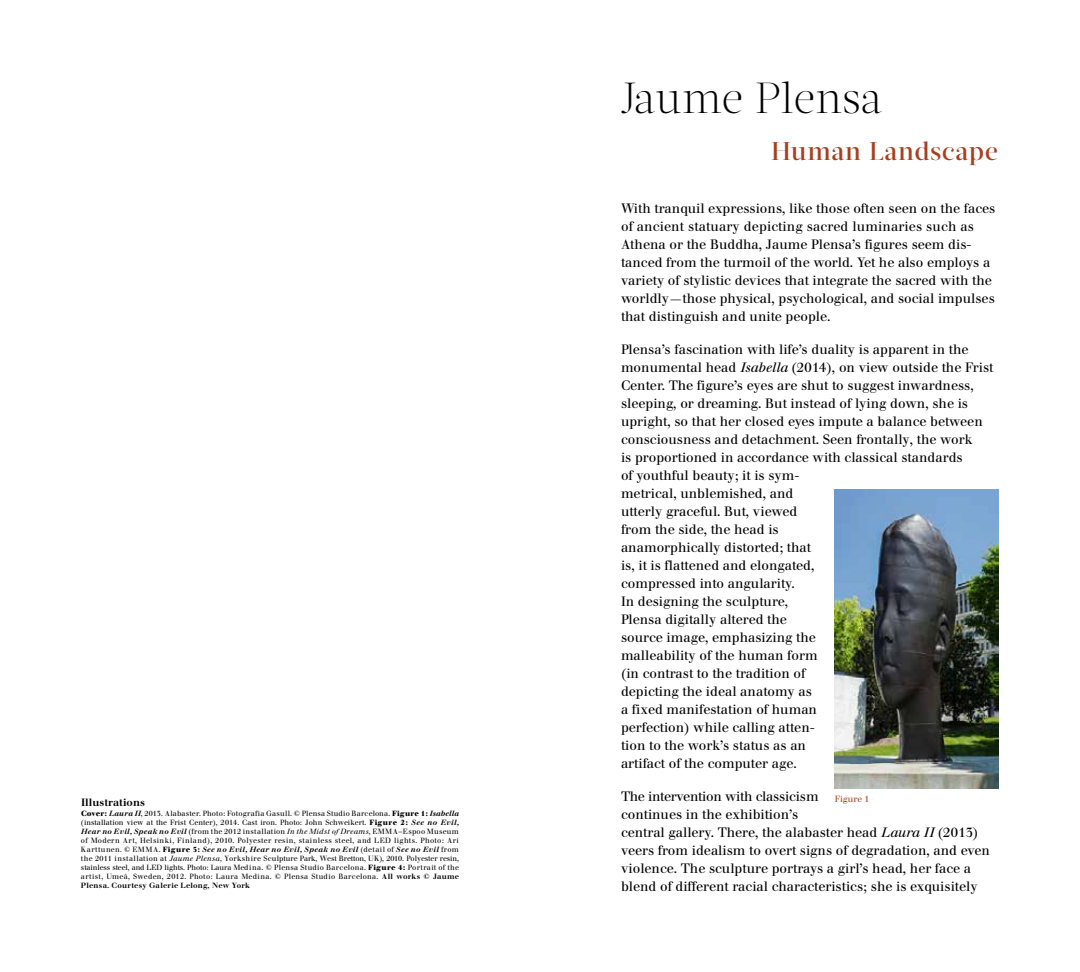
<style>
.page{position:relative;width:1080px;height:972px;background:#fff}
.page>*{position:absolute;margin:0;border:0;box-sizing:border-box;transform-origin:0 0}
.t1{font:300 43.35px "Acta Display";color:#000}
.t2{font:500 25.5px "Acta Display";letter-spacing:.03em;color:#a83e1d}
.t3{font:13.5px/18px "Walbaum";color:#000}
.t4{font:500 10.5px "Walbaum";letter-spacing:.01em;color:#000}
.t5{font:9px "Walbaum";color:#a83e1d}
.t6{font:7.5px/9px "Walbaum";letter-spacing:.04em;color:#000;text-align:justify}
.s1{font-family:"Times"}
.s2{font-style:italic}
.s3{font-weight:700}
.s4{font-weight:500;font-style:italic}
.s5{font-weight:500}
</style>
<div class="page">
<img style="left:835px;top:490px;width:164px;height:299px">
<h1 class="t1" style="left:621px;top:73px;width:263px">Jaume Plensa</h1>
<h2 class="t2" style="left:771px;top:136px;width:228px">Human Landscape</h2>
<p class="t3" style="left:621px;top:200px;width:376px">With tranquil expressions, like those often seen on the faces of ancient statuary depicting sacred luminaries such as Athena or the Buddha, Jaume Plensa’s figures seem dis&shy;tanced from the turmoil of the world. Yet he also employs a variety of stylistic devices that integrate the sacred with the worldly<span class="s1">—</span>those physical, psychological, and social impulses that distinguish and unite people.</p>
<p class="t3" style="left:621px;top:340px;width:374px">Plensa’s fascination with life’s duality is apparent in the monumental head <span class="s2">Isabella</span> (2014), on view outside the Frist Center. The figure’s eyes are shut to suggest inwardness, sleeping, or dreaming. But instead of lying down, she is upright, so that her closed eyes impute a balance between consciousness and detachment. Seen frontally, the work<br>is proportioned in accordance with classical standards<br>of youthful beauty; it is sym-<br>metrical, unblemished, and<br>utterly graceful. But, viewed<br>from the side, the head is<br>anamorphically distorted; that<br>is, it is flattened and elongated,<br>compressed into angularity.<br>In designing the sculpture,<br>Plensa digitally altered the<br>source image, emphasizing the<br>malleability of the human form<br>(in contrast to the tradition of<br>depicting the ideal anatomy as<br>a fixed manifestation of human<br>perfection) while calling atten-<br>tion to the work’s status as an<br>artifact of the computer age.</p>
<p class="t3" style="left:621px;top:787px;width:371px">The intervention with classicism<br>continues in the exhibition’s<br>central gallery. There, the alabaster head <span class="s2">Laura II</span> (2013) veers from idealism to overt signs of degradation, and even violence. The sculpture portrays a girl’s head, her face a blend of different racial characteristics; she is exquisitely</p>
<p class="t4" style="left:81px;top:796px;width:66px">Illustrations</p>
<p class="t5" style="left:835px;top:794px;width:36px">Figure 1</p>
<p class="t6" style="left:81px;top:809px;width:380px"><span class="s3">Cover:</span> <span class="s4">Laura II</span>, 2013. Alabaster. Photo: Fotografia Gasull. © Plensa Studio Barcelona. <span class="s3">Figure 1:</span> <span class="s4">Isabella </span>(installation view at the Frist Center), 2014. Cast iron. Photo: John Schweikert. <span class="s3">Figure 2:</span> <span class="s4">See no Evil, Hear no Evil, Speak no Evil</span> (from the 2012 installation <span class="s2">In the Midst of Dreams</span>, EMMA—Espoo Museum of Modern Art, Helsinki, Finland), 2010. Polyester resin, stainless steel, and LED lights. Photo: Ari Karttunen. © EMMA. <span class="s3">Figure 3:</span> <span class="s4">See no Evil, Hear no Evil, Speak no Evil</span> (detail of <span class="s4">See no Evil</span> from the 2011 installation at <span class="s2">Jaume Plensa</span>, Yorkshire Sculpture Park, West Bretton, UK), 2010. Polyester resin, stainless steel, and LED lights. Photo: Laura Medina. © Plensa Studio Barcelona. <span class="s3">Figure 4:</span> Portrait of the artist, Umeå, Sweden, 2012. Photo: Laura Medina. © Plensa Studio Barcelona. <span class="s5">All works © Jaume Plensa. Courtesy Galerie Lelong, New York</span></p>
</div>
